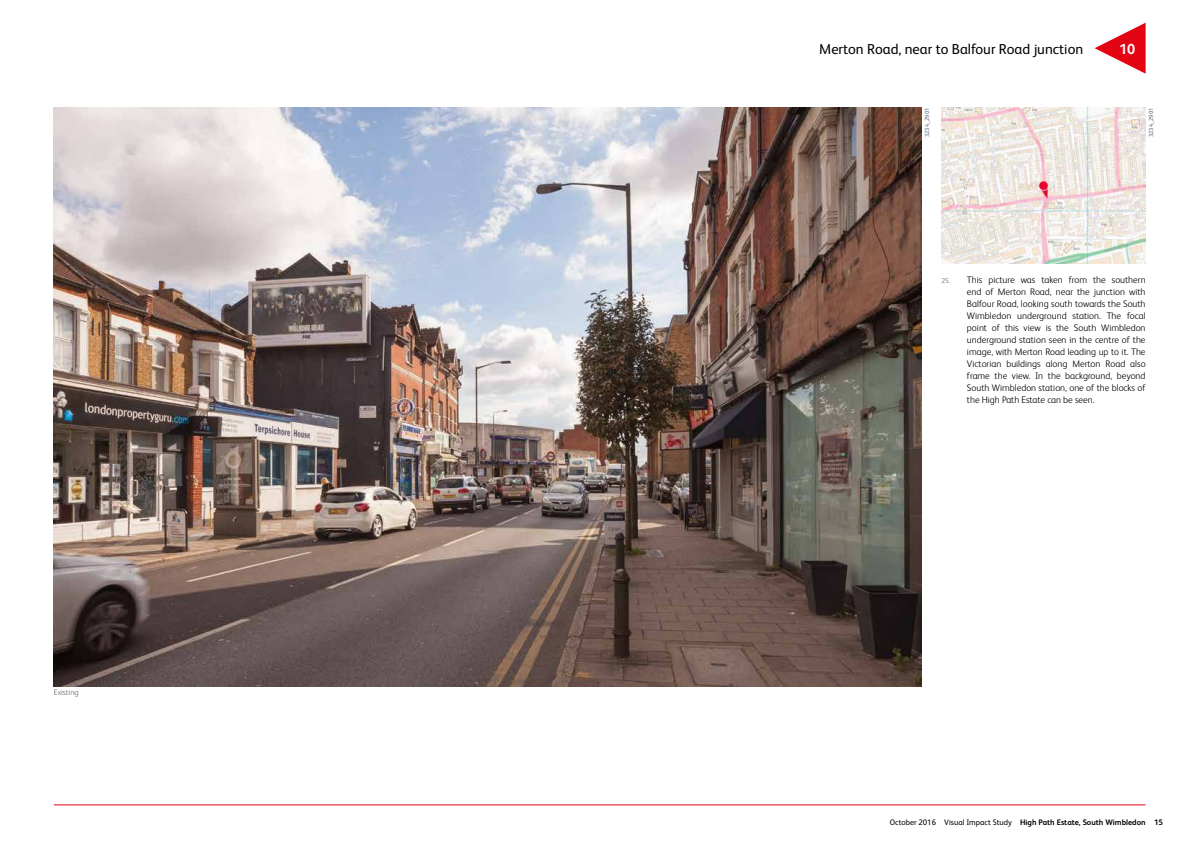
<style>
.page{position:relative;width:1191px;height:842px;background:#fff}
.page>*{position:absolute;margin:0;border:0;box-sizing:border-box;transform-origin:0 0}
.t1{font:14.5px "FS Albert Pro";color:#000}
.t2{font:700 14.5px "FS Albert Pro";color:#fff}
.t3{font:300 9.5px/12px "FS Albert Pro";color:#000;text-align:justify}
.t4{font:700 8px "FS Albert Pro";color:#000}
.t5{font:300 8px "FS Albert Pro";color:#5f6872}
.t6{font:6px "FS Albert Pro";color:#5f6872}
.s1{font-size:7px;color:#5f6872}
.s2{font-weight:400}
</style>
<div class="page">
<hr style="left:54px;top:805px;width:1091px;height:1px;background:#e30413">
<svg style="left:1094px;top:23px;width:51px;height:51px"></svg>
<img style="left:54px;top:108px;width:867px;height:578px">
<img style="left:941px;top:108px;width:204px;height:156px">
<p class="t5" style="left:54px;top:687px;width:26px">Existing</p>
<h1 class="t1" style="left:819px;top:38px;width:265px">Merton Road, near to Balfour Road junction</h1>
<h1 class="t2" style="left:1119px;top:39px;width:18px">10</h1>
<p class="t6" style="left:922px;top:137px;width:31px;rotate:-90deg">3234_2901</p>
<p class="t6" style="left:1146px;top:137px;width:31px;rotate:-90deg">3234_2901</p>
<p class="t3" style="left:967px;top:273px;width:180px;text-indent:-26px"><span class="s1">25.</span> This picture was taken from the southern end of Merton Road, near the junction with Balfour Road, looking south towards the South Wimbledon underground station. The focal point of this view is the South Wimbledon underground station seen in the centre of the image, with Merton Road leading up to it. The Victorian buildings along Merton Road also frame the view. In the background, beyond South Wimbledon station, one of the blocks of the High Path Estate can be seen.</p>
<p class="t4" style="left:889px;top:817px;width:275px"><span class="s2">October 2016 Visual Impact Study</span> High Path Estate, South Wimbledon 15</p>
</div>
